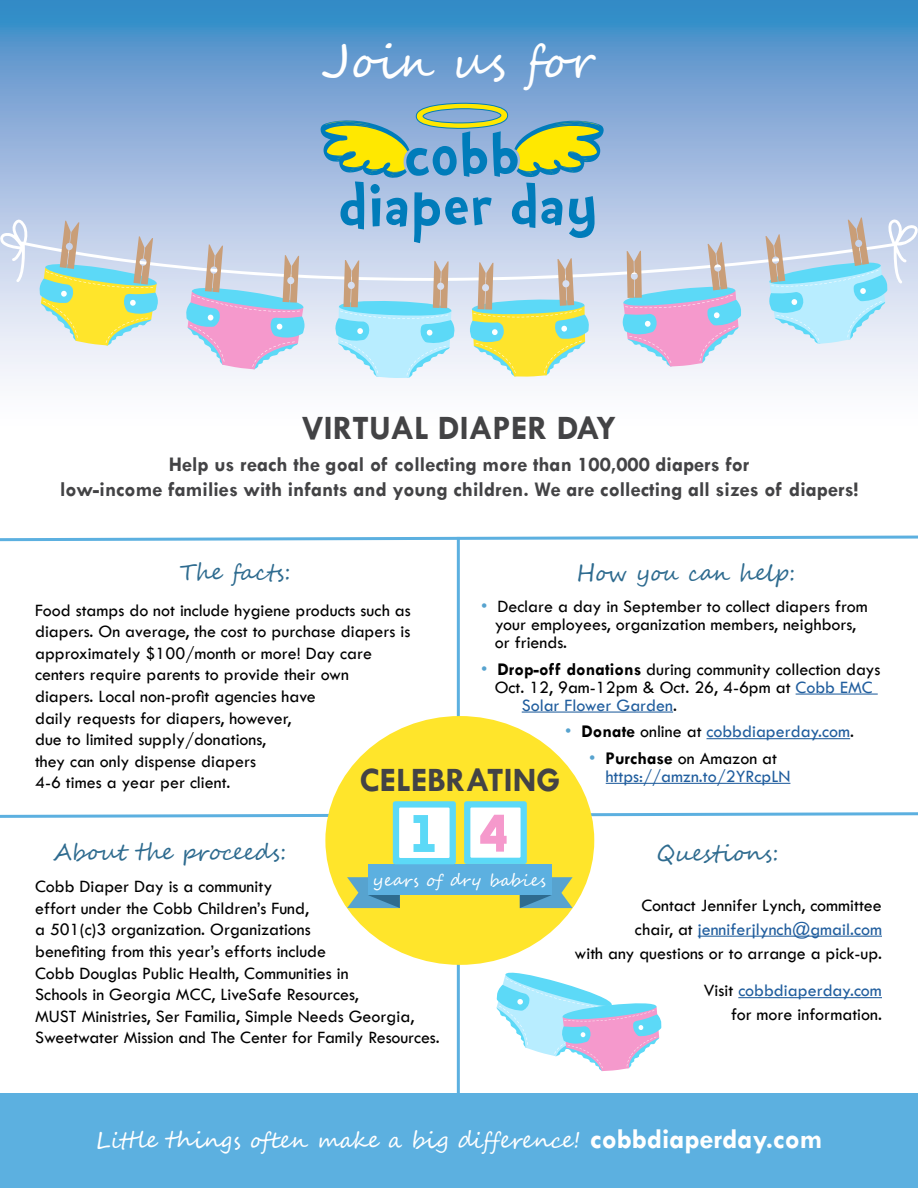
<style>
.page{position:relative;width:918px;height:1188px;background:#fff}
.page>*{position:absolute;margin:0;border:0;box-sizing:border-box;transform-origin:0 0}
.t1{font:54px "Primary School";color:#5cd9f7}
.t2{font:46.5px "Segoe Script";letter-spacing:.005em;color:#fff}
.t3{font:700 34.5px "Tw Cen";color:#434345}
.t4{font:22.5px "Segoe Script";color:#fff}
.t5{font:22.5px "Segoe Script";color:#2e6b8f}
.t6{font:700 21px/25.2px "Tw Cen";color:#434345;text-align:center}
.t7{font:18px/21.6px "Tw Cen";color:#000}
.t8{font:18px/18px "Tw Cen";color:#215e9e}
.t9{font:16.5px "Segoe Script";letter-spacing:.03em;color:#fff}
.s1{color:#57a3cf}
.s2{font-weight:700}
.s3{color:#215e9e}
.s4{color:#000}
.s5{font-weight:700;color:#000}
.s6{color:#f599cc}
.s7{font-family:"Tw Cen";font-weight:700;font-size:28.5px}
</style>
<div class="page">
<hr style="left:698px;top:936px;width:184px;height:1px;background:#215e9e">
<hr style="left:738px;top:997px;width:144px;height:1px;background:#215e9e">
<svg style="left:0;top:0;width:918px;height:379px;background:#87b0da"></svg>
<hr style="left:457px;top:537px;width:3px;height:610px;background:#5cb0e0">
<svg style="left:0;top:535px;width:918px;height:8px"></svg>
<svg style="left:0;top:219px;width:918px;height:65px;background:#cad6ed"></svg>
<svg style="left:37px;top:221px;width:124px;height:125px;background:#cad9b3"></svg>
<svg style="left:765px;top:217px;width:124px;height:127px;background:#b6dbec"></svg>
<svg style="left:184px;top:244px;width:123px;height:125px;background:#cac8e0"></svg>
<svg style="left:620px;top:242px;width:123px;height:125px;background:#cac7e0"></svg>
<svg style="left:333px;top:260px;width:124px;height:118px;background:#bbe0ee"></svg>
<svg style="left:467px;top:258px;width:124px;height:119px;background:#cfddb2"></svg>
<hr style="left:796px;top:694px;width:82px;height:1px;background:#215e9e">
<hr style="left:522px;top:712px;width:151px;height:1px;background:#215e9e">
<hr style="left:707px;top:738px;width:143px;height:1px;background:#215e9e">
<hr style="left:606px;top:783px;width:184px;height:1px;background:#215e9e">
<div style="left:0;top:1094px;width:918px;height:94px;background:#5cb0e0"></div>
<div style="left:325px;top:716px;width:269px;height:249px;background:#ffe52b;border-radius:50%"></div>
<svg style="left:347px;top:877px;width:53px;height:31px"></svg>
<svg style="left:520px;top:877px;width:53px;height:31px"></svg>
<div style="left:368px;top:864px;width:184px;height:31px;background:#5cb0e0"></div>
<svg style="left:496px;top:972px;width:166px;height:99px"></svg>
<svg style="left:320px;top:103px;width:284px;height:140px;background:#8db4b8"></svg>
<svg style="left:0;top:801px;width:918px;height:63px"></svg>
<h2 class="t2" style="left:321px;top:24px;width:274px">Join us for</h2>
<h3 class="t3" style="left:302px;top:408px;width:316px">VIRTUAL DIAPER DAY</h3>
<p class="t6" style="left:60px;top:451px;width:799px">Help us reach the goal of collecting more than 100,000 diapers for<br>low-income families with infants and young children. We are collecting all sizes of diapers!</p>
<p class="t5" style="left:180px;top:554px;width:113px">The facts:</p>
<p class="t7" style="left:35px;top:599px;width:377px">Food stamps do not include hygiene products such as diapers. On average, the cost to purchase diapers is approximately $100/month or more! Day care centers require parents to provide their own diapers. Local non-profit agencies have<br>daily requests for diapers, however,<br>due to limited supply/donations,<br>they can only dispense diapers<br>4-6 times a year per client.</p>
<p class="t5" style="left:577px;top:554px;width:220px">How you can help:</p>
<p class="t7" style="left:495px;top:597px;width:374px;line-height:18px;text-indent:-14px"><span class="s1">•</span> Declare a day in September to collect diapers from your employees, organization members, neighbors, or friends.</p>
<p class="t7" style="left:481px;top:658px;width:401px"><span class="s1">•</span> <span class="s2">Drop-off donations</span> during community collection days</p>
<p class="t7" style="left:495px;top:676px;width:380px">Oct. 12, 9am-12pm &amp; Oct. 26, 4-6pm at <span class="s3">Cobb EMC</span></p>
<p class="t8" style="left:522px;top:696px;width:157px">Solar Flower Garden<span class="s4">.</span></p>
<p class="t8" style="left:565px;top:723px;width:290px"><span class="s1">•</span> <span class="s5">Donate</span> <span class="s4">online at</span> cobbdiaperday.com<span class="s4">.</span></p>
<p class="t8" style="left:606px;top:749px;width:186px;text-indent:-17px"><span class="s1">•</span> <span class="s5">Purchase</span> <span class="s4">on Amazon at </span>https://amzn.to/2YRcpLN</p>
<h3 class="t3" style="left:359px;top:760px;width:202px">CELEBRATING</h3>
<h1 class="t1" style="left:414px;top:803px;width:97px">1 <span class="s6">4</span></h1>
<p class="t5" style="left:53px;top:834px;width:235px">About the proceeds:</p>
<p class="t7" style="left:35px;top:876px;width:406px">Cobb Diaper Day is a community<br>effort under the Cobb Children’s Fund,<br>a 501(c)3 organization. Organizations<br>benefiting from this year’s efforts include<br>Cobb Douglas Public Health, Communities in<br>Schools in Georgia MCC, LiveSafe Resources,<br>MUST Ministries, Ser Familia, Simple Needs Georgia, Sweetwater Mission and The Center for Family Resources.</p>
<p class="t5" style="left:657px;top:835px;width:123px">Questions:</p>
<p class="t9" style="left:373px;top:866px;width:175px">years of dry babies</p>
<p class="t7" style="left:575px;top:893px;width:309px;line-height:24px;text-align:right">Contact Jennifer Lynch, committee<br>chair, at <span class="s3">jenniferjlynch@gmail.com<br></span>with any questions or to arrange a pick-up.</p>
<p class="t7" style="left:704px;top:979px;width:180px;line-height:24px;text-align:right">Visit <span class="s3">cobbdiaperday.com </span>for more information.</p>
<p class="t4" style="left:95px;top:1121px;width:729px">Little things often make a big difference! <span class="s7">cobbdiaperday.com</span></p>
</div>
